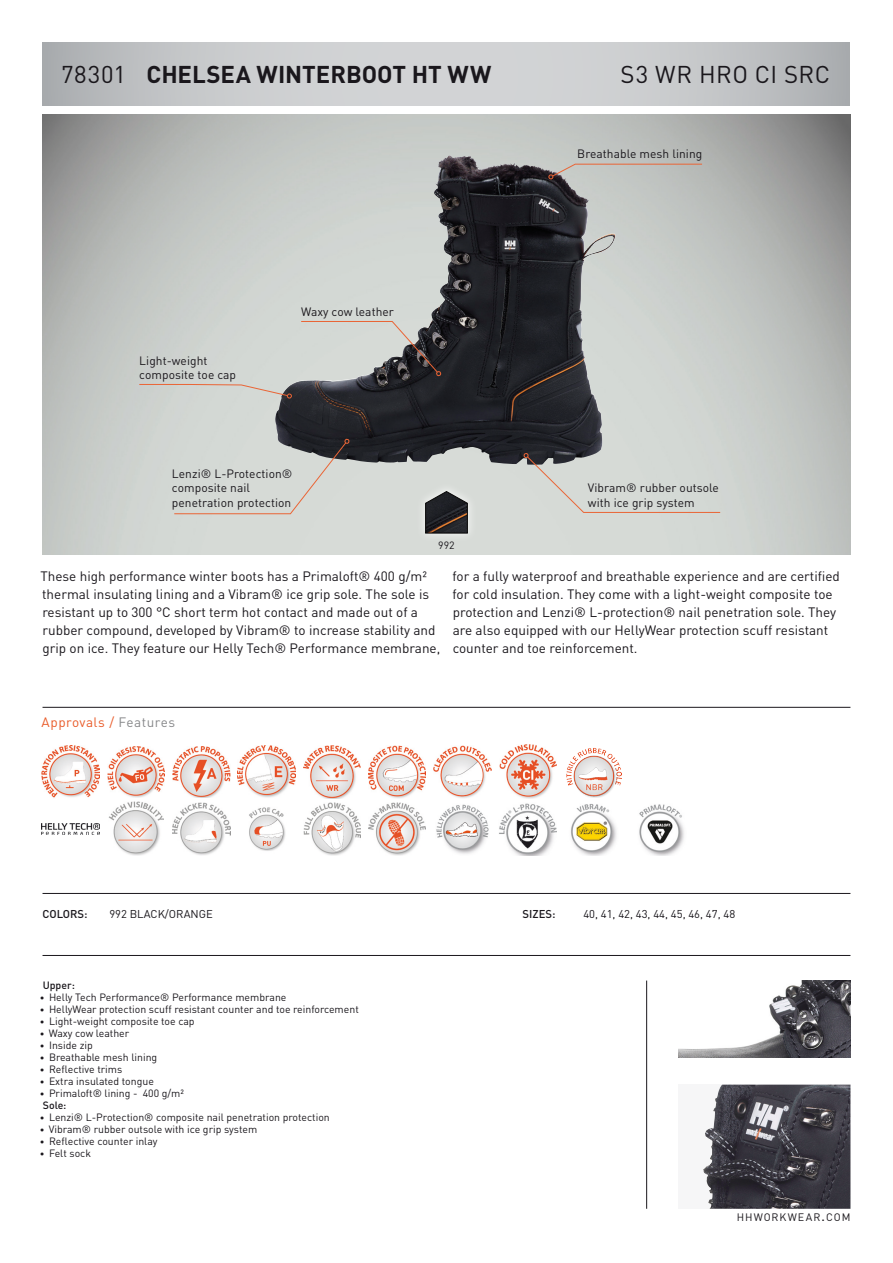
<style>
.page{position:relative;width:893px;height:1263px;background:#fff}
.page>*{position:absolute;margin:0;border:0;box-sizing:border-box;transform-origin:0 0}
.Artikkelnummer{font:700 24px "DIN";color:#1a171c}
.Artikkelnummer-2{font:24px "DIN";letter-spacing:.02em;color:#1a171c}
.Characteristics{font:13.5px/18px "DIN";color:#1a171c}
.t1{font:13.5px "DIN";letter-spacing:.04em;color:#e95b29}
.t2{font:12px/14.4px "DIN";letter-spacing:.005em;color:#1a171c}
.Colors__sizes__fabri{font:11.25px "DIN";color:#1a171c}
.t3{font:500 11.25px "DIN";color:#1a171c}
.t4{font:10.65px "DIN";letter-spacing:.09em;color:#1a171c}
.Color_codes{font:10.5px "DIN";color:#1a171c}
.Characteristics-2{font:500 10.5px "DIN";color:#1a171c}
.s1{color:#87888a}
.s2{font-size:9px}
.s3{font-size:15.3px}
</style>
<div class="page">
<hr style="left:646px;top:980px;width:1px;height:229px;background:#1a171c">
<svg style="left:43px;top:43px;width:807px;height:63px;background:#c6c8ca"></svg>
<img style="left:678px;top:980px;width:172px;height:78px">
<div style="left:678px;top:1085px;width:172px;height:124px;background:#f6f6f7"></div>
<img style="left:703px;top:1085px;width:147px;height:124px">
<img style="left:43px;top:115px;width:807px;height:440px">
<img style="left:434px;top:155px;width:18px;height:106px">
<hr style="left:43px;top:893px;width:807px;height:1px;background:#1a171c">
<hr style="left:43px;top:707px;width:807px;height:1px;background:#1a171c">
<hr style="left:43px;top:955px;width:807px;height:1px;background:#1a171c">
<svg style="left:300px;top:320px;width:142px;height:57px;background:#a8a8a5"></svg>
<svg style="left:523px;top:453px;width:198px;height:60px;background:#cdcfca"></svg>
<img style="left:42px;top:823px;width:57px;height:11px">
<img style="left:639px;top:804px;width:45px;height:52px">
<img style="left:109px;top:802px;width:54px;height:54px">
<img style="left:42px;top:745px;width:57px;height:53px">
<img style="left:172px;top:802px;width:58px;height:53px">
<img style="left:107px;top:746px;width:58px;height:52px">
<img style="left:249px;top:807px;width:36px;height:44px">
<img style="left:172px;top:747px;width:58px;height:50px">
<img style="left:303px;top:803px;width:58px;height:52px">
<img style="left:238px;top:745px;width:57px;height:53px">
<img style="left:368px;top:803px;width:58px;height:52px">
<img style="left:303px;top:745px;width:58px;height:53px">
<img style="left:436px;top:804px;width:53px;height:50px">
<img style="left:368px;top:746px;width:58px;height:52px">
<img style="left:499px;top:803px;width:57px;height:52px">
<img style="left:571px;top:804px;width:46px;height:52px">
<img style="left:566px;top:748px;width:56px;height:49px">
<img style="left:434px;top:745px;width:57px;height:53px">
<img style="left:499px;top:745px;width:57px;height:54px">
<svg style="left:138px;top:383px;width:154px;height:16px;background:#cdc8c2"></svg>
<svg style="left:548px;top:163px;width:155px;height:16px;background:#bfb9b3"></svg>
<svg style="left:173px;top:439px;width:177px;height:76px;background:#c8cac6"></svg>
<div style="left:415px;top:482px;width:62px;height:61px;background:#d9dcd9"></div>
<svg style="left:425px;top:490px;width:43px;height:44px"></svg>
<p class="Artikkelnummer-2" style="left:61px;top:60px;width:67px">78301</p>
<p class="Artikkelnummer" style="left:147px;top:59px;width:346px">CHELSEA WINTERBOOT HT WW</p>
<p class="Artikkelnummer-2" style="left:621px;top:60px;width:211px">S3 WR HRO CI SRC</p>
<p class="t2" style="left:139px;top:353px;width:98px">Light-weight composite toe cap</p>
<p class="t2" style="left:301px;top:304px;width:94px">Waxy cow leather</p>
<p class="t2" style="left:172px;top:466px;width:122px">Lenzi® L-Protection® composite nail penetration protection</p>
<p class="t2" style="left:577px;top:146px;width:127px">Breathable mesh lining</p>
<p class="t2" style="left:588px;top:481px;width:133px">Vibram® rubber outsole with ice grip system</p>
<p class="Color_codes" style="left:438px;top:538px;width:18px">992</p>
<p class="Characteristics" style="left:40px;top:567px;width:401px">These high performance winter boots has a Primaloft® 400 g/m² thermal insulating lining and a Vibram® ice grip sole. The sole is resistant up to 300 °C short term hot contact and made out of a rubber compound, developed by Vibram® to increase stability and grip on ice. They feature our Helly Tech® Performance membrane,</p>
<p class="Characteristics" style="left:453px;top:567px;width:389px">for a fully waterproof and breathable experience and are certified for cold insulation. They come with a light-weight composite toe protection and Lenzi® L-protection® nail penetration sole. They are also equipped with our HellyWear protection scuff resistant counter and toe reinforcement.</p>
<p class="t1" style="left:42px;top:714px;width:135px">Approvals / <span class="s1">Features</span></p>
<p class="Colors__sizes__fabri" style="left:109px;top:907px;width:105px">992 BLACK/ORANGE</p>
<p class="Colors__sizes__fabri" style="left:583px;top:907px;width:153px">40, 41, 42, 43, 44, 45, 46, 47, 48</p>
<p class="t3" style="left:43px;top:907px;width:47px">COLORS:</p>
<p class="t3" style="left:522px;top:907px;width:34px">SIZES:</p>
<p class="Characteristics-2" style="left:43px;top:979px;width:34px">Upper:</p>
<p class="Color_codes" style="left:40px;top:991px;width:248px"><span class="s2">•</span> Helly Tech Performance® Performance membrane</p>
<p class="Color_codes" style="left:40px;top:1003px;width:320px"><span class="s2">•</span> HellyWear protection scuff resistant counter and toe reinforcement</p>
<p class="Color_codes" style="left:40px;top:1015px;width:156px"><span class="s2">•</span> Light-weight composite toe cap</p>
<p class="Color_codes" style="left:40px;top:1027px;width:91px"><span class="s2">•</span> Waxy cow leather</p>
<p class="Color_codes" style="left:40px;top:1039px;width:54px"><span class="s2">•</span> Inside zip</p>
<p class="Color_codes" style="left:40px;top:1051px;width:119px"><span class="s2">•</span> Breathable mesh lining</p>
<p class="Color_codes" style="left:40px;top:1063px;width:84px"><span class="s2">•</span> Reflective trims</p>
<p class="Color_codes" style="left:40px;top:1075px;width:115px"><span class="s2">•</span> Extra insulated tongue</p>
<p class="Color_codes" style="left:40px;top:1087px;width:146px"><span class="s2">•</span> Primaloft® lining - 400 g/m²</p>
<p class="Characteristics-2" style="left:43px;top:1099px;width:25px">Sole:</p>
<p class="Color_codes" style="left:40px;top:1111px;width:291px"><span class="s2">•</span> Lenzi® L-Protection® composite nail penetration protection</p>
<p class="Color_codes" style="left:40px;top:1123px;width:219px"><span class="s2">•</span> Vibram® rubber outsole with ice grip system</p>
<p class="Color_codes" style="left:40px;top:1135px;width:119px"><span class="s2">•</span> Reflective counter inlay</p>
<p class="Color_codes" style="left:40px;top:1147px;width:53px"><span class="s2">•</span> Felt sock</p>
<p class="t4" style="left:737px;top:1211px;width:115px">HHWORKWEAR<span class="s3">.</span>COM</p>
</div>
